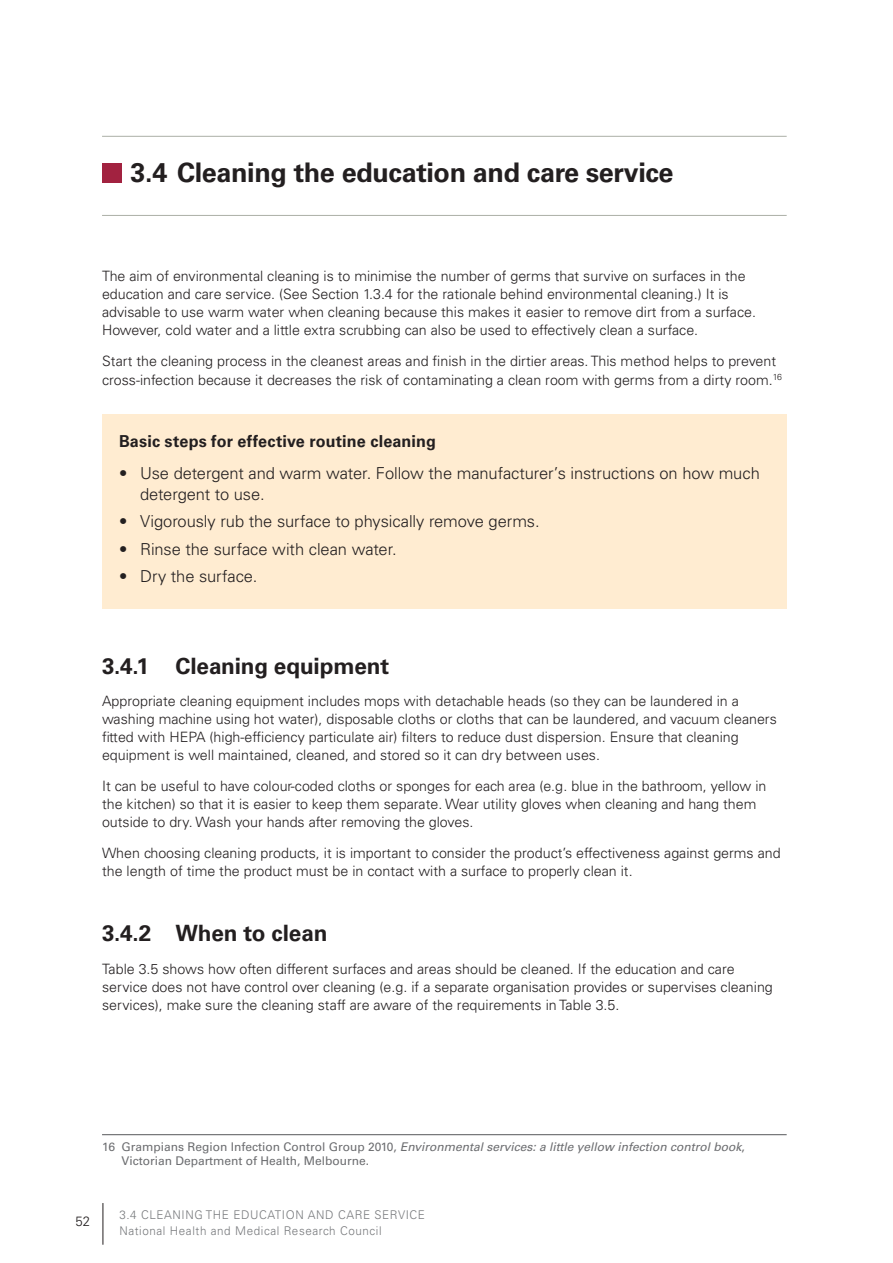
<style>
.page{position:relative;width:893px;height:1263px;background:#fff}
.page>*{position:absolute;margin:0;border:0;box-sizing:border-box;transform-origin:0 0}
.Head_1__before_Text{font:700 27px "Univers LT Std";letter-spacing:-.015em;color:#231f20}
.t1{font:700 22.5px "Univers LT Std";letter-spacing:-.005em;color:#231f20}
.t2{font:300 16.5px/21px "Univers LT Std";letter-spacing:-.005em;color:#231f20}
.t3{font:700 16.5px "Univers LT Std";letter-spacing:.01em;color:#231f20}
.Text{font:300 14.25px/18px "Univers LT Std";color:#231f20}
.Text__before_highlig{font:300 14.25px/18.9px "Univers LT Std";color:#231f20}
.t4{font:300 13.5px "Univers LT Std";color:#231f20}
.Footnote_1st{font:12px/14.1px "Univers LT Std";color:#6c6d70}
.t5{font:300 12px/16px "Univers LT Std";letter-spacing:.05em;color:#76787b;text-align:right}
.s1{font-style:italic}
</style>
<div class="page">
<hr style="left:103px;top:1203px;width:1px;height:42px;background:#231f20">
<hr style="left:102px;top:136px;width:685px;height:1px;background:#acafa6">
<hr style="left:102px;top:215px;width:685px;height:1px;background:#acafa6">
<div style="left:102px;top:163px;width:20px;height:19px;background:#a22240"></div>
<div style="left:102px;top:414px;width:685px;height:194px;background:#ffecd1"></div>
<hr style="left:102px;top:1134px;width:685px;height:1px;background:#57585a">
<p class="Head_1__before_Text" style="left:131px;top:157px;width:544px">3.4 Cleaning the education and care service</p>
<p class="Text" style="left:102px;top:267px;width:655px">The aim of environmental cleaning is to minimise the number of germs that survive on surfaces in the education and care service. (See Section 1.3.4 for the rationale behind environmental cleaning.) It is advisable to use warm water when cleaning because this makes it easier to remove dirt from a surface.<br>However, cold water and a little extra scrubbing can also be used to effectively clean a surface.</p>
<p class="Text__before_highlig" style="left:102px;top:351px;width:681px">Start the cleaning process in the cleanest areas and finish in the dirtier areas. This method helps to prevent cross-infection because it decreases the risk of contaminating a clean room with germs from a dirty room.<sup>16</sup></p>
<p class="t3" style="left:119px;top:432px;width:318px">Basic steps for effective routine cleaning</p>
<p class="t2" style="left:140px;top:463px;width:621px;text-indent:-21px">• Use detergent and warm water. Follow the manufacturer’s instructions on how much detergent to use.</p>
<p class="t2" style="left:119px;top:511px;width:422px">• Vigorously rub the surface to physically remove germs.</p>
<p class="t2" style="left:119px;top:538px;width:279px">• Rinse the surface with clean water.</p>
<p class="t2" style="left:119px;top:566px;width:140px">• Dry the surface.</p>
<p class="t1" style="left:102px;top:652px;width:289px">3.4.1 Cleaning equipment</p>
<p class="Text" style="left:102px;top:692px;width:676px">Appropriate cleaning equipment includes mops with detachable heads (so they can be laundered in a washing machine using hot water), disposable cloths or cloths that can be laundered, and vacuum cleaners fitted with HEPA (high-efficiency particulate air) filters to reduce dust dispersion. Ensure that cleaning equipment is well maintained, cleaned, and stored so it can dry between uses.</p>
<p class="Text" style="left:102px;top:777px;width:666px">It can be useful to have colour-coded cloths or sponges for each area (e.g. blue in the bathroom, yellow in the kitchen) so that it is easier to keep them separate. Wear utility gloves when cleaning and hang them outside to dry. Wash your hands after removing the gloves.</p>
<p class="Text" style="left:102px;top:844px;width:680px">When choosing cleaning products, it is important to consider the product’s effectiveness against germs and the length of time the product must be in contact with a surface to properly clean it.</p>
<p class="t1" style="left:102px;top:920px;width:227px">3.4.2 When to clean</p>
<p class="Text" style="left:102px;top:960px;width:672px">Table 3.5 shows how often different surfaces and areas should be cleaned. If the education and care service does not have control over cleaning (e.g. if a separate organisation provides or supervises cleaning services), make sure the cleaning staff are aware of the requirements in Table 3.5.</p>
<p class="Footnote_1st" style="left:122px;top:1140px;width:625px;text-indent:-20px">16 Grampians Region Infection Control Group 2010, <span class="s1">Environmental services: a little yellow infection control book</span>,<br>Victorian Department of Health, Melbourne.</p>
<p class="t4" style="left:75px;top:1213px;width:16px">52</p>
<p class="t5" style="left:119px;top:1206px;width:39px">3.4 Cleaning</p>
<p class="t5" style="left:206px;top:1206px;width:9px">the</p>
<p class="t5" style="left:233px;top:1206px;width:9px">education</p>
<p class="t5" style="left:308px;top:1206px;width:10px">and</p>
<p class="t5" style="left:338px;top:1206px;width:9px">care</p>
<p class="t5" style="left:119px;top:1206px;width:264px">service<br>National Health and Medical Research Council</p>
</div>
